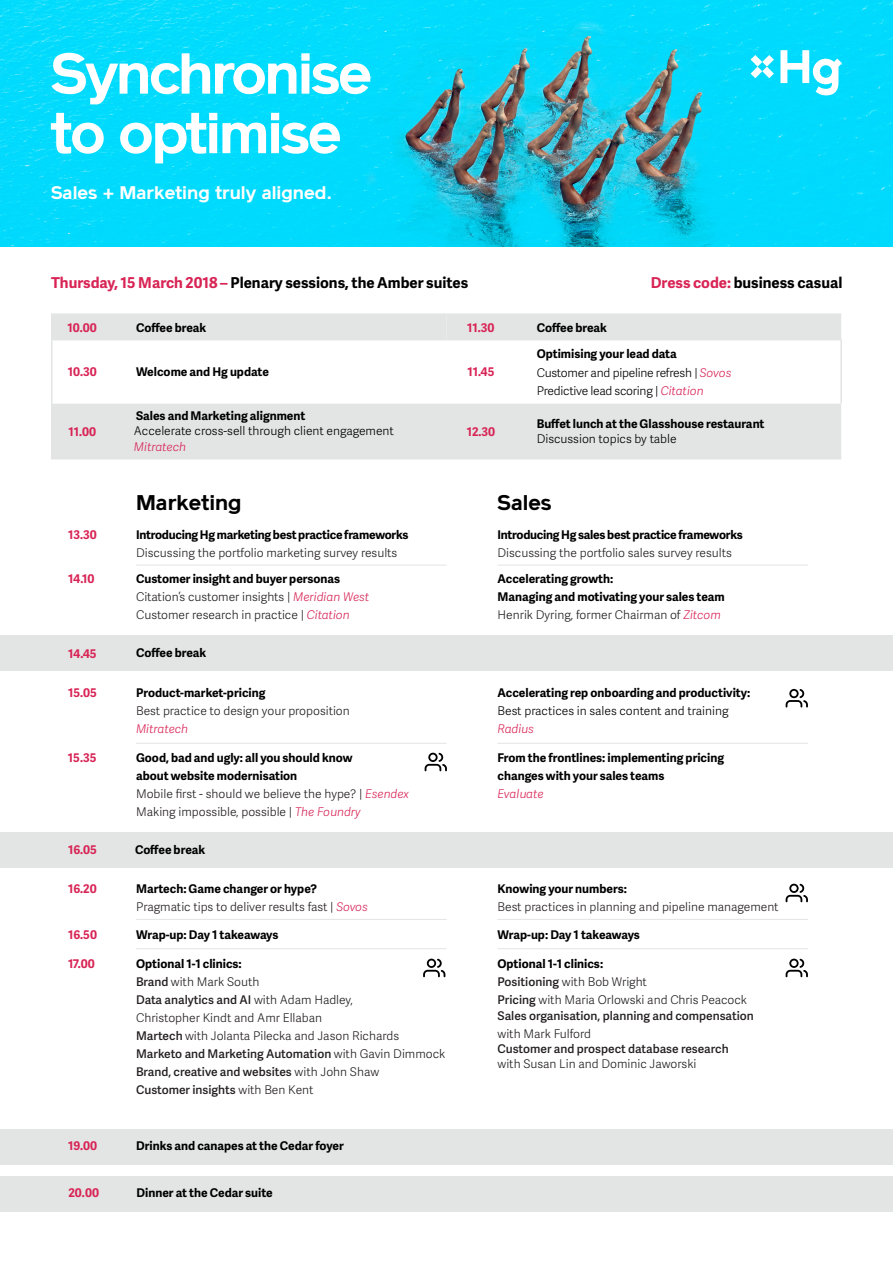
<style>
.page{position:relative;width:893px;height:1263px;background:#fff}
.page>*{position:absolute;margin:0;border:0;box-sizing:border-box;transform-origin:0 0}
.t1{font:700 56.85px/59.6px "Reader";letter-spacing:-.04em;color:#fff}
.t2{font:700 21px "Reader";color:#000}
.t3{font:700 18px "Reader";color:#fff}
.t4{font:700 15px "Adelle Sans";color:#000}
.t5{font:700 12px/18px "Adelle Sans";color:#000}
.t6{font:300 12px/18px "Adelle Sans";color:#231f20}
.t7{font:600 12px/18px "Adelle Sans";color:#231f20}
.t8{font:300 12px/18px "Adelle Sans";letter-spacing:-.015em;color:#000}
.t9{font:700 12px "Adelle Sans";color:#d82455}
.t10{font:700 12px "Adelle Sans";letter-spacing:-.02em;color:#000}
.t11{font:italic 300 12px "Adelle Sans";color:#d82455}
.s1{color:#d82455}
.s2{font-style:italic;color:#d82455}
.s3{font-weight:300}
.s4{font-weight:600}
</style>
<div class="page">
<div style="left:53px;top:315px;width:788px;height:143px;background:#e3e4e4"></div>
<div style="left:446px;top:315px;width:395px;height:24px;background:#e3e4e4"></div>
<svg style="left:53px;top:340px;width:787px;height:63px"></svg>
<hr style="left:51px;top:313px;width:62px;height:2px;background:#e3e4e4">
<hr style="left:51px;top:315px;width:2px;height:24px;background:#e3e4e4">
<hr style="left:113px;top:313px;width:333px;height:2px;background:#e3e4e4">
<hr style="left:840px;top:340px;width:2px;height:63px;background:#e3e4e4">
<hr style="left:51px;top:403px;width:2px;height:55px;background:#e3e4e4">
<hr style="left:51px;top:339px;width:62px;height:1px;background:#e3e4e4">
<hr style="left:51px;top:340px;width:2px;height:63px;background:#e3e4e4">
<hr style="left:113px;top:339px;width:333px;height:1px;background:#e3e4e4">
<hr style="left:446px;top:313px;width:69px;height:2px;background:#e3e4e4">
<hr style="left:515px;top:313px;width:326px;height:2px;background:#e3e4e4">
<hr style="left:446px;top:339px;width:69px;height:1px;background:#e3e4e4">
<hr style="left:515px;top:339px;width:327px;height:1px;background:#e3e4e4">
<hr style="left:51px;top:458px;width:62px;height:1px;background:#e3e4e4">
<hr style="left:113px;top:458px;width:333px;height:1px;background:#e3e4e4">
<hr style="left:446px;top:458px;width:69px;height:1px;background:#e3e4e4">
<hr style="left:515px;top:458px;width:326px;height:1px;background:#e3e4e4">
<div style="left:0;top:635px;width:893px;height:36px;background:#e3e4e4"></div>
<div style="left:0;top:832px;width:893px;height:35px;background:#e3e4e4"></div>
<hr style="left:136px;top:919px;width:310px;height:1px;background:#e3e4e4">
<hr style="left:497px;top:919px;width:311px;height:1px;background:#e3e4e4">
<hr style="left:136px;top:948px;width:310px;height:1px;background:#e3e4e4">
<hr style="left:497px;top:948px;width:311px;height:1px;background:#e3e4e4">
<img style="left:0;top:0;width:893px;height:247px">
<svg style="left:780px;top:50px;width:62px;height:45px"></svg>
<svg style="left:751px;top:55px;width:23px;height:23px"></svg>
<svg style="left:423px;top:959px;width:22px;height:18px"></svg>
<svg style="left:786px;top:959px;width:22px;height:18px"></svg>
<div style="left:0;top:1129px;width:893px;height:35px;background:#e3e4e4"></div>
<div style="left:0;top:1176px;width:893px;height:35px;background:#e3e4e4"></div>
<svg style="left:425px;top:753px;width:22px;height:18px"></svg>
<svg style="left:786px;top:884px;width:22px;height:18px"></svg>
<svg style="left:786px;top:689px;width:22px;height:18px"></svg>
<hr style="left:136px;top:743px;width:310px;height:1px;background:#e3e4e4">
<hr style="left:497px;top:743px;width:311px;height:1px;background:#e3e4e4">
<hr style="left:136px;top:565px;width:310px;height:1px;background:#e3e4e4">
<hr style="left:497px;top:565px;width:311px;height:1px;background:#e3e4e4">
<p class="t1" style="left:51px;top:44px;width:322px">Synchronise to optimise</p>
<p class="t3" style="left:51px;top:182px;width:282px">Sales + Marketing truly aligned.</p>
<p class="t4" style="left:51px;top:272px;width:419px"><span class="s1">Thursday, 15 March 2018 –</span> Plenary sessions, the Amber suites</p>
<p class="t4" style="left:651px;top:272px;width:193px"><span class="s1">Dress code:</span> business casual</p>
<p class="t9" style="left:68px;top:318px;width:31px">10.00</p>
<p class="t5" style="left:136px;top:318px;width:72px">Coffee break</p>
<p class="t9" style="left:467px;top:318px;width:29px">11.30</p>
<p class="t5" style="left:537px;top:318px;width:72px">Coffee break</p>
<p class="t9" style="left:68px;top:363px;width:31px">10.30</p>
<p class="t5" style="left:136px;top:362px;width:134px">Welcome and Hg update</p>
<p class="t9" style="left:467px;top:363px;width:28px">11.45</p>
<p class="t5" style="left:537px;top:344px;width:142px">Optimising your lead data</p>
<p class="t8" style="left:537px;top:363px;width:196px">Customer and pipeline refresh | <span class="s2">Sovos<br></span>Predictive lead scoring | <span class="s2">Citation</span></p>
<p class="t9" style="left:68px;top:423px;width:29px">11.00</p>
<p class="t9" style="left:68px;top:526px;width:30px">13.30</p>
<p class="t9" style="left:68px;top:569px;width:28px">14.10</p>
<p class="t5" style="left:136px;top:406px;width:171px">Sales and Marketing alignment</p>
<p class="t8" style="left:134px;top:422px;width:261px;line-height:16.2px">Accelerate cross-sell through client engagement<br><span class="s2">Mitratech</span></p>
<p class="t9" style="left:467px;top:423px;width:30px">12.30</p>
<p class="t5" style="left:537px;top:414px;width:229px">Buffet lunch at the Glasshouse restaurant</p>
<p class="t8" style="left:537px;top:430px;width:141px">Discussion topics by table</p>
<p class="t2" style="left:136px;top:491px;width:107px">Marketing</p>
<p class="t2" style="left:497px;top:491px;width:56px">Sales</p>
<p class="t10" style="left:136px;top:526px;width:274px">Introducing Hg marketing best practice frameworks</p>
<p class="t6" style="left:136px;top:544px;width:263px">Discussing the portfolio marketing survey results</p>
<p class="t10" style="left:497px;top:526px;width:247px">Introducing Hg sales best practice frameworks</p>
<p class="t6" style="left:497px;top:544px;width:236px">Discussing the portfolio sales survey results</p>
<p class="t5" style="left:136px;top:569px;width:206px">Customer insight and buyer personas</p>
<p class="t6" style="left:136px;top:587px;width:235px">Citation’s customer insights | <span class="s2">Meridian West</span></p>
<p class="t6" style="left:136px;top:605px;width:215px">Customer research in practice | <span class="s2">Citation</span></p>
<p class="t5" style="left:497px;top:569px;width:229px">Accelerating growth:<br>Managing and motivating your sales team</p>
<p class="t6" style="left:497px;top:605px;width:225px">Henrik Dyring, former Chairman of <span class="s2">Zitcom</span></p>
<p class="t9" style="left:68px;top:645px;width:30px">14.45</p>
<p class="t5" style="left:136px;top:643px;width:72px">Coffee break</p>
<p class="t9" style="left:68px;top:684px;width:30px">15.05</p>
<p class="t5" style="left:136px;top:683px;width:131px">Product-market-pricing</p>
<p class="t6" style="left:136px;top:702px;width:215px">Best practice to design your proposition</p>
<p class="t11" style="left:136px;top:720px;width:54px">Mitratech</p>
<p class="t9" style="left:68px;top:749px;width:30px">15.35</p>
<p class="t5" style="left:136px;top:748px;width:218px">Good, bad and ugly: all you should know about website modernisation</p>
<p class="t6" style="left:136px;top:784px;width:275px">Mobile first - should we believe the hype? | <span class="s2">Esendex</span></p>
<p class="t6" style="left:136px;top:802px;width:226px">Making impossible, possible | <span class="s2">The Foundry</span></p>
<p class="t9" style="left:68px;top:841px;width:30px">16.05</p>
<p class="t5" style="left:135px;top:840px;width:72px">Coffee break</p>
<p class="t5" style="left:497px;top:683px;width:254px">Accelerating rep onboarding and productivity:<br><span class="s3">Best practices in sales content and training</span></p>
<p class="t11" style="left:497px;top:720px;width:38px">Radius</p>
<p class="t5" style="left:497px;top:748px;width:228px">From the frontlines: implementing pricing</p>
<p class="t5" style="left:497px;top:766px;width:169px">changes with your sales teams</p>
<p class="t11" style="left:497px;top:785px;width:48px">Evaluate</p>
<p class="t5" style="left:497px;top:879px;width:131px">Knowing your numbers:</p>
<p class="t6" style="left:497px;top:897px;width:283px">Best practices in planning and pipeline management</p>
<p class="t5" style="left:136px;top:879px;width:183px">Martech: Game changer or hype?</p>
<p class="t6" style="left:136px;top:897px;width:233px">Pragmatic tips to deliver results fast | <span class="s2">Sovos</span></p>
<p class="t9" style="left:68px;top:879px;width:30px">16.20</p>
<p class="t9" style="left:68px;top:925px;width:30px">16.50</p>
<p class="t9" style="left:68px;top:955px;width:28px">17.00</p>
<p class="t5" style="left:136px;top:954px;width:107px">Optional 1-1 clinics:</p>
<p class="t6" style="left:136px;top:972px;width:125px"><span class="s4">Brand</span> with Mark South</p>
<p class="t6" style="left:136px;top:990px;width:218px"><span class="s4">Data analytics and AI</span> with Adam Hadley,<br>Christopher Kindt and Amr Ellaban</p>
<p class="t6" style="left:136px;top:1026px;width:265px"><span class="s4">Martech</span> with Jolanta Pilecka and Jason Richards</p>
<p class="t7" style="left:136px;top:1044px;width:311px">Marketo and Marketing Automation <span class="s3">with Gavin Dimmock<br></span>Brand, creative and websites <span class="s3">with John Shaw</span></p>
<p class="t7" style="left:136px;top:1080px;width:179px">Customer insights <span class="s3">with Ben Kent</span></p>
<p class="t5" style="left:136px;top:925px;width:144px">Wrap-up: Day 1 takeaways</p>
<p class="t5" style="left:497px;top:925px;width:144px">Wrap-up: Day 1 takeaways</p>
<p class="t5" style="left:497px;top:954px;width:107px">Optional 1-1 clinics:</p>
<p class="t6" style="left:497px;top:972px;width:251px"><span class="s4">Positioning</span> with Bob Wright<br><span class="s4">Pricing</span> with Maria Orlowski and Chris Peacock</p>
<p class="t7" style="left:497px;top:1007px;width:258px">Sales organisation, planning and compensation <span class="s3">with Mark Fulford</span></p>
<p class="t7" style="left:497px;top:1041px;width:233px;line-height:15px">Customer and prospect database research <span class="s3">with Susan Lin and Dominic Jaworski</span></p>
<p class="t9" style="left:68px;top:1137px;width:31px">19.00</p>
<p class="t5" style="left:136px;top:1136px;width:209px">Drinks and canapes at the Cedar foyer</p>
<p class="t9" style="left:68px;top:1184px;width:32px">20.00</p>
<p class="t5" style="left:136px;top:1183px;width:138px">Dinner at the Cedar suite</p>
</div>
